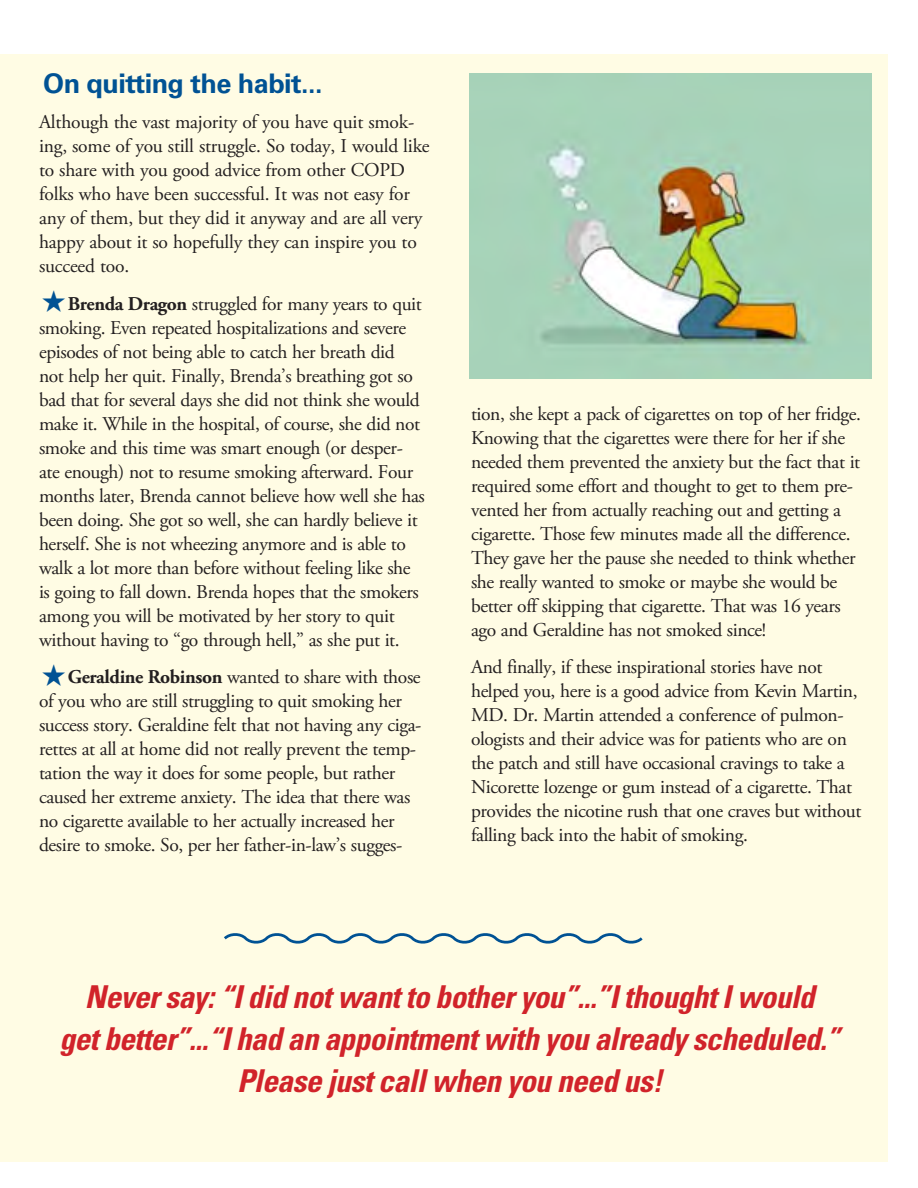
<style>
.page{position:relative;width:918px;height:1188px;background:#fff}
.page>*{position:absolute;margin:0;border:0;box-sizing:border-box;transform-origin:0 0}
.Headline{font:italic 700 condensed 31.5px/42px "Univers LT Std";letter-spacing:-.02em;color:#d1232a;text-align:center}
.Headline-2{font:700 27px "Univers LT Std";letter-spacing:-.02em;color:#005294}
.t1{font:19.5px/24px "Adobe Garamond Pro";letter-spacing:-.02em;color:#231f20}
.s1{font-weight:700}
</style>
<div class="page">
<div style="left:0;top:54px;width:887px;height:1108px;background:#fffce4"></div>
<img style="left:469px;top:73px;width:403px;height:306px">
<svg style="left:224px;top:933px;width:419px;height:11px"></svg>
<p class="Headline-2" style="left:43px;top:68px;width:281px">On quitting the habit...</p>
<p class="t1" style="left:39px;top:111px;width:392px">Although the vast majority of you have quit smok&shy;ing, some of you still struggle. So today, I would like to share with you good advice from other COPD folks who have been successful. It was not easy for any of them, but they did it anyway and are all very happy about it so hopefully they can inspire you to succeed too.</p>
<p class="t1" style="left:39px;top:292px;width:387px;text-indent:29px"><span class="s1">Brenda Dragon</span> struggled for many years to quit smoking. Even repeated hospitalizations and severe episodes of not being able to catch her breath did<br>not help her quit. Finally, Brenda’s breathing got so bad that for several days she did not think she would make it. While in the hospital, of course, she did not smoke and this time was smart enough (or desper&shy;ate enough) not to resume smoking afterward. Four months later, Brenda cannot believe how well she has been doing. She got so well, she can hardly believe it herself. She is not wheezing anymore and is able to walk a lot more than before without feeling like she is going to fall down. Brenda hopes that the smokers among you will be motivated by her story to quit without having to “go through hell,” as she put it.</p>
<p class="t1" style="left:39px;top:666px;width:384px;text-indent:29px"><span class="s1">Geraldine Robinson</span> wanted to share with those of you who are still struggling to quit smoking her success story. Geraldine felt that not having any ciga&shy;rettes at all at home did not really prevent the temp&shy;tation the way it does for some people, but rather caused her extreme anxiety. The idea that there was no cigarette available to her actually increased her desire to smoke. So, per her father-in-law’s sugges-</p>
<p class="t1" style="left:471px;top:402px;width:392px">tion, she kept a pack of cigarettes on top of her fridge.<br>Knowing that the cigarettes were there for her if she needed them prevented the anxiety but the fact that it required some effort and thought to get to them pre&shy;vented her from actually reaching out and getting a cigarette. Those few minutes made all the difference.<br>They gave her the pause she needed to think whether she really wanted to smoke or maybe she would be better off skipping that cigarette. That was 16 years ago and Geraldine has not smoked since!</p>
<p class="t1" style="left:471px;top:656px;width:392px">And finally, if these inspirational stories have not helped you, here is a good advice from Kevin Martin, MD. Dr. Martin attended a conference of pulmon&shy;ologists and their advice was for patients who are on the patch and still have occasional cravings to take a Nicorette lozenge or gum instead of a cigarette. That provides the nicotine rush that one craves but without falling back into the habit of smoking.</p>
<p class="Headline" style="left:59px;top:976px;width:782px">Never say: “I did not want to bother you”...”I thought I would<br>get better”...“I had an appointment with you already scheduled.”<br>Please just call when you need us!</p>
</div>
